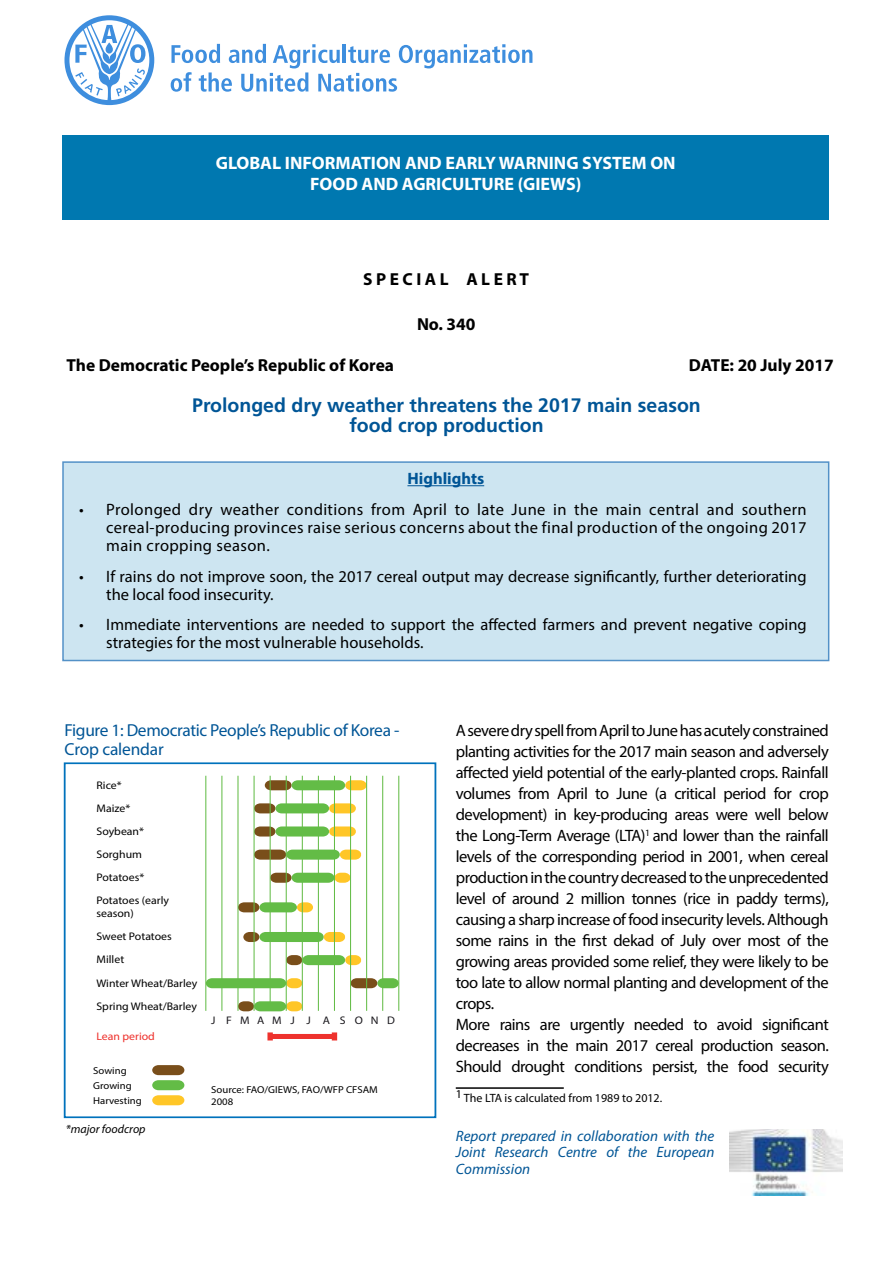
<style>
.page{position:relative;width:893px;height:1263px;background:#fff}
.page>*{position:absolute;margin:0;border:0;box-sizing:border-box;transform-origin:0 0}
.t1{font:700 19.5px/19.5px "Frutiger LT Std";color:#005596;text-align:center}
.t2{font:700 18px/21px "Myriad Pro";color:#fff;text-align:center}
.t3{font:700 17.4px "Myriad Pro";color:#000}
.t4{font:17.4px/19.2px "Myriad Pro";letter-spacing:-.02em;color:#005596}
.t5{font:16.5px/21px "Myriad Pro";letter-spacing:-.03em;color:#000}
.t6{font:16.5px/18px "Myriad Pro";color:#000}
.t7{font:700 16.5px "Myriad Pro";color:#005596}
.t8{font:italic 15px/16.5px "Myriad Pro";color:#005596;text-align:justify}
.t9{font:12px "Myriad Pro";color:#000}
.t10{font:italic 12px "Myriad Pro";color:#000}
.t11{font:11.1px/23.1px "Myriad Pro";color:#000;scale:1.07 1}
.t12{font:11.1px "Myriad Pro";letter-spacing:.7em;color:#19171c;scale:1.07 1}
.t13{font:italic 11.1px "Tandelle";color:#ee2f2a;scale:1.07 1}
.t14{font:10.05px/15px "Myriad Pro";color:#000;scale:1.07 1}
</style>
<div class="page">
<div style="left:62px;top:135px;width:767px;height:84px;background:#0078b0"></div>
<svg style="left:171px;top:44px;width:361px;height:48px"></svg>
<svg style="left:64px;top:15px;width:90px;height:90px"></svg>
<hr style="left:456px;top:1087px;width:108px;height:2px;background:#000">
<div style="left:63px;top:462px;width:766px;height:198px;background:#cde5f1"></div>
<hr style="left:407px;top:485px;width:77px;height:1px;background:#005596">
<div style="left:62px;top:461px;width:767px;height:200px;border:2px solid #5391c7"></div>
<img style="left:730px;top:1130px;width:113px;height:65px">
<svg style="left:206px;top:780px;width:178px;height:10px"></svg>
<svg style="left:206px;top:803px;width:178px;height:10px"></svg>
<svg style="left:206px;top:826px;width:178px;height:10px"></svg>
<svg style="left:206px;top:849px;width:178px;height:11px"></svg>
<svg style="left:206px;top:873px;width:178px;height:10px"></svg>
<svg style="left:206px;top:902px;width:178px;height:10px"></svg>
<svg style="left:206px;top:932px;width:178px;height:10px"></svg>
<svg style="left:206px;top:955px;width:178px;height:10px"></svg>
<svg style="left:206px;top:978px;width:192px;height:10px"></svg>
<svg style="left:206px;top:1001px;width:178px;height:10px"></svg>
<hr style="left:205px;top:776px;width:1px;height:235px;background:#63bc46">
<hr style="left:221px;top:776px;width:1px;height:235px;background:#63bc46">
<hr style="left:238px;top:776px;width:1px;height:235px;background:#63bc46">
<hr style="left:254px;top:776px;width:1px;height:235px;background:#63bc46">
<hr style="left:270px;top:776px;width:1px;height:235px;background:#63bc46">
<hr style="left:286px;top:776px;width:1px;height:235px;background:#63bc46">
<hr style="left:302px;top:776px;width:1px;height:235px;background:#63bc46">
<hr style="left:318px;top:776px;width:1px;height:235px;background:#63bc46">
<hr style="left:334px;top:776px;width:1px;height:235px;background:#63bc46">
<hr style="left:350px;top:776px;width:1px;height:235px;background:#63bc46">
<hr style="left:366px;top:776px;width:1px;height:235px;background:#63bc46">
<hr style="left:382px;top:776px;width:1px;height:235px;background:#63bc46">
<hr style="left:398px;top:776px;width:1px;height:235px;background:#63bc46">
<div style="left:270px;top:1034px;width:64px;height:5px;background:#ee322d"></div>
<div style="left:268px;top:1032px;width:5px;height:8px;background:#ee322d"></div>
<div style="left:332px;top:1032px;width:5px;height:8px;background:#ee322d"></div>
<svg style="left:152px;top:1065px;width:32px;height:40px"></svg>
<div style="left:64px;top:762px;width:372px;height:356px;border:2px solid #0072bc"></div>
<p class="t2" style="left:216px;top:152px;width:461px">GLOBAL INFORMATION AND EARLY WARNING SYSTEM ON<br>FOOD AND AGRICULTURE (GIEWS)</p>
<p class="t3" style="left:363px;top:268px;width:167px">S P E C I A L A L E R T</p>
<p class="t3" style="left:417px;top:313px;width:60px">No. 340</p>
<p class="t3" style="left:67px;top:354px;width:329px">The Democratic People’s Republic of Korea</p>
<p class="t3" style="left:689px;top:354px;width:146px">DATE: 20 July 2017</p>
<p class="t1" style="left:192px;top:396px;width:510px">Prolonged dry weather threatens the 2017 main season food crop production</p>
<p class="t7" style="left:407px;top:468px;width:78px">Highlights</p>
<p class="t5" style="left:106px;top:500px;width:702px;line-height:18px;text-align:justify;text-indent:-27px">• Prolonged dry weather conditions from April to late June in the main central and southern cereal-producing provinces raise serious concerns about the final production of the ongoing 2017 main cropping season.</p>
<p class="t6" style="left:106px;top:567px;width:702px;text-indent:-27px">• If rains do not improve soon, the 2017 cereal output may decrease significantly, further deteriorating the local food insecurity.</p>
<p class="t6" style="left:106px;top:616px;width:702px;text-indent:-27px">• Immediate interventions are needed to support the affected farmers and prevent negative coping strategies for the most vulnerable households.</p>
<p class="t4" style="left:65px;top:720px;width:336px">Figure 1: Democratic People’s Republic of Korea -<br>Crop calendar</p>
<p class="t11" style="left:96px;top:773px;width:69px">Rice*<br>Maize*<br>Soybean*<br>Sorghum<br>Potatoes*<br>Potatoes (early</p>
<p class="t11" style="left:96px;top:902px;width:96px">season)<br>Sweet Potatoes<br>Millet<br>Winter Wheat/Barley<br>Spring Wheat/Barley</p>
<p class="t13" style="left:96px;top:1029px;width:56px">Lean period</p>
<p class="t14" style="left:93px;top:1063px;width:47px">Sowing<br>Growing<br>Harvesting</p>
<p class="t10" style="left:66px;top:1122px;width:81px">*major foodcrop</p>
<p class="t12" style="left:211px;top:1013px;width:173px">J FMAMJ J ASOND</p>
<p class="t14" style="left:211px;top:1083px;width:157px;line-height:12px">Source: FAO/GIEWS, FAO/WFP CFSAM<br>2008</p>
<p class="t5" style="left:456px;top:720px;width:374px">A severe dry spell from April to June has acutely constrained planting activities for the 2017 main season and adversely affected yield potential of the early-planted crops. Rainfall volumes from April to June (a critical period for crop development) in key-producing areas were well below the Long-Term Average (LTA)<sup>1</sup> and lower than the rainfall levels of the corresponding period in 2001, when cereal production in the country decreased to the unprecedented level of around 2 million tonnes (rice in paddy terms), causing a sharp increase of food insecurity levels. Although some rains in the first dekad of July over most of the growing areas provided some relief, they were likely to be too late to allow normal planting and development of the crops.<br>More rains are urgently needed to avoid significant decreases in the main 2017 cereal production season.<br>Should drought conditions persist, the food security</p>
<p class="t9" style="left:456px;top:1091px;width:208px">1 The LTA is calculated from 1989 to 2012.</p>
<p class="t8" style="left:456px;top:1127px;width:260px">Report prepared in collaboration with the Joint Research Centre of the European Commission</p>
</div>
